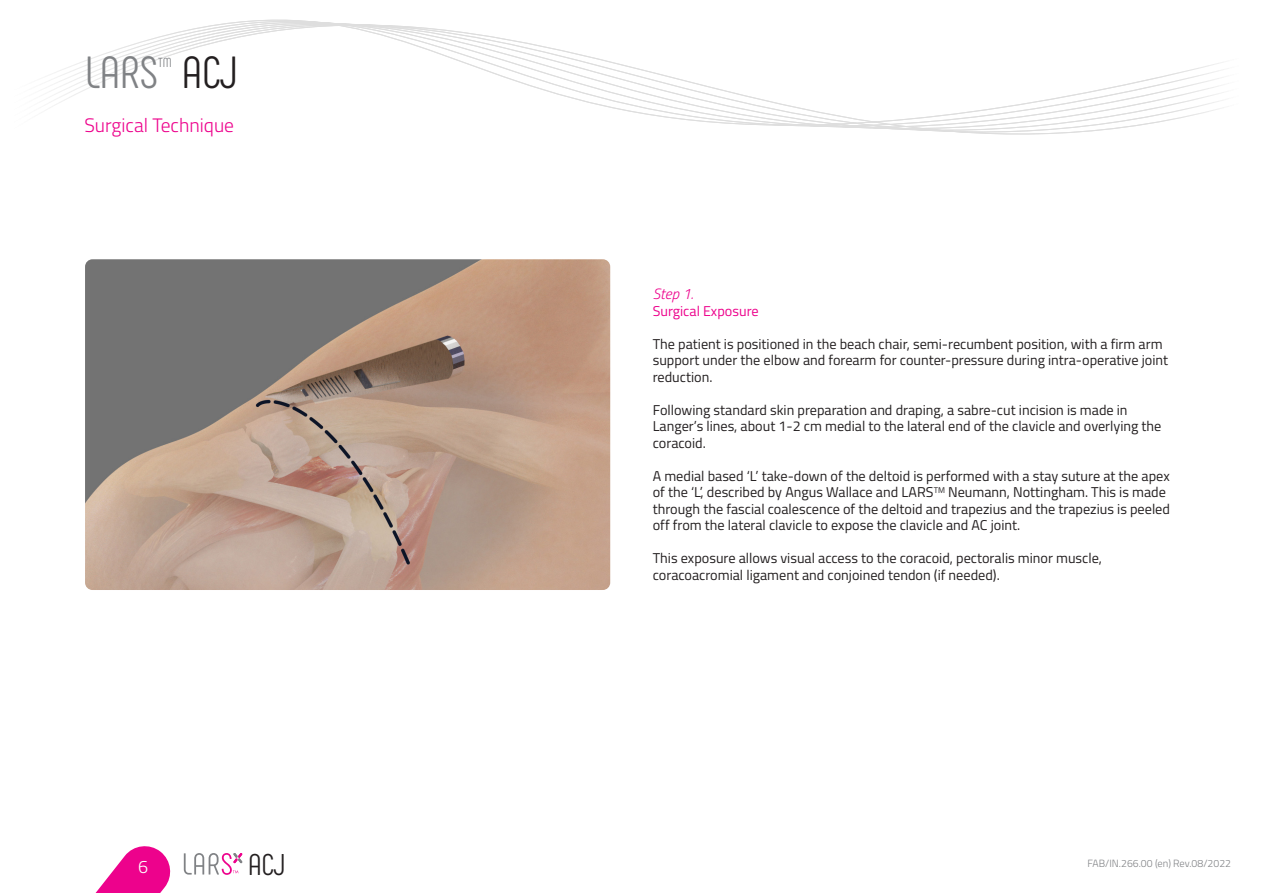
<style>
.page{position:relative;width:1263px;height:893px;background:#fff}
.page>*{position:absolute;margin:0;border:0;box-sizing:border-box;transform-origin:0 0}
.t1{font:45px "Phenomena";color:#808285}
.t2{font:45px "Phenomena";color:#231f20}
.t3{font:30px "Phenomena";color:#231f20}
.PCL_titre_rouge_pagi{font:300 19.5px "Titillium";color:#ed028c}
.t4{font:300 18px "Titillium";color:#fff}
.PCL_Step{font:italic 300 15px "Titillium";color:#ed028c}
.PCL_texte{font:14.25px/16.5px "Titillium";color:#231f20}
.Texte_rouge_sous_Ste{font:14.25px "Titillium";color:#ed028c}
.t5{font:13.05px "Phenomena";color:#808285}
.t6{font:300 10.5px "Titillium";color:#808285}
</style>
<div class="page">
<svg style="left:49px;top:19px;width:1175px;height:116px"></svg>
<svg style="left:95px;top:846px;width:76px;height:47px"></svg>
<svg style="left:184px;top:853px;width:58px;height:22px"></svg>
<img style="left:85px;top:259px;width:525px;height:331px">
<h1 class="t1" style="left:85px;top:46px;width:75px">LARS</h1>
<p class="t5" style="left:158px;top:55px;width:15px">TM</p>
<h1 class="t2" style="left:182px;top:46px;width:58px">ACJ</h1>
<p class="PCL_titre_rouge_pagi" style="left:84px;top:111px;width:151px">Surgical Technique</p>
<p class="t4" style="left:138px;top:854px;width:12px">6</p>
<h2 class="t3" style="left:248px;top:847px;width:39px">ACJ</h2>
<p class="PCL_Step" style="left:653px;top:283px;width:42px">Step 1.</p>
<p class="Texte_rouge_sous_Ste" style="left:653px;top:300px;width:107px">Surgical Exposure</p>
<p class="PCL_texte" style="left:653px;top:335px;width:517px">The patient is positioned in the beach chair, semi-recumbent position, with a firm arm support under the elbow and forearm for counter-pressure during intra-operative joint reduction.</p>
<p class="PCL_texte" style="left:653px;top:401px;width:510px">Following standard skin preparation and draping, a sabre-cut incision is made in<br>Langer’s lines, about 1-2 cm medial to the lateral end of the clavicle and overlying the coracoid.</p>
<p class="PCL_texte" style="left:653px;top:467px;width:519px">A medial based ‘L’ take-down of the deltoid is performed with a stay suture at the apex of the ‘L’, described by Angus Wallace and LARS<sup>TM</sup> Neumann, Nottingham. This is made through the fascial coalescence of the deltoid and trapezius and the trapezius is peeled off from the lateral clavicle to expose the clavicle and AC joint.</p>
<p class="PCL_texte" style="left:653px;top:549px;width:451px">This exposure allows visual access to the coracoid, pectoralis minor muscle, coracoacromial ligament and conjoined tendon (if needed).</p>
<p class="t6" style="left:1087px;top:855px;width:145px">FAB/IN.266.00 (en) Rev.08/2022</p>
</div>
